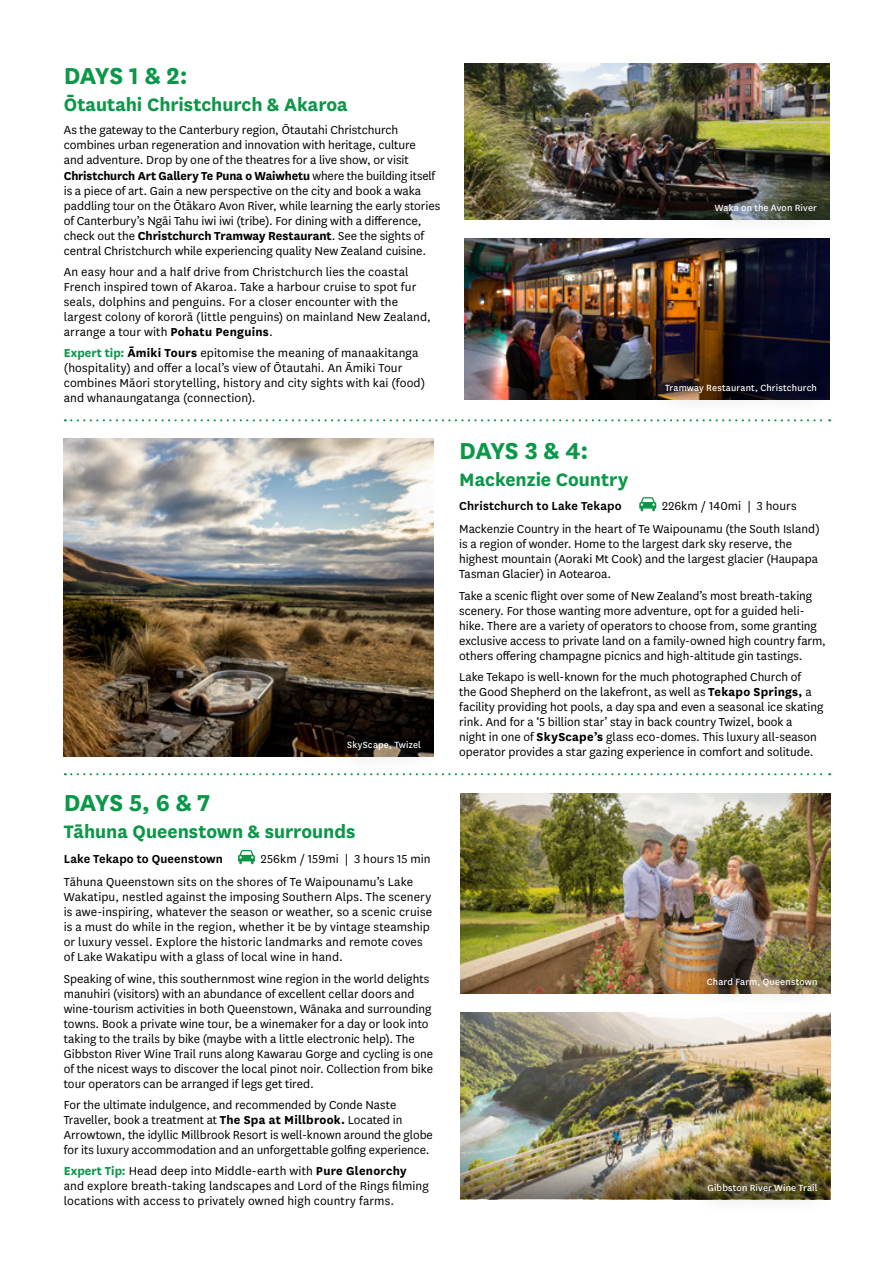
<style>
.page{position:relative;width:893px;height:1263px;background:#fff}
.page>*{position:absolute;margin:0;border:0;box-sizing:border-box;transform-origin:0 0}
.t1{font:700 27px "National";letter-spacing:-.025em;color:#0b9748}
.t2{font:700 21px "National";letter-spacing:-.005em;color:#0b9748}
.t3{font:13.5px/15px "National";color:#000}
.t4{font:600 13.5px "National";letter-spacing:.005em;color:#000}
.t5{font:10.5px "National";letter-spacing:.015em;color:#fff}
.s1{font-weight:700}
.s2{font-weight:700;color:#0b9748}
</style>
<div class="page">
<img style="left:460px;top:1012px;width:370px;height:146px">
<img style="left:460px;top:1158px;width:370px;height:41px">
<svg style="left:238px;top:850px;width:17px;height:15px"></svg>
<svg style="left:639px;top:497px;width:17px;height:15px"></svg>
<svg style="left:65px;top:419px;width:765px;height:2px"></svg>
<svg style="left:65px;top:773px;width:765px;height:2px"></svg>
<img style="left:464px;top:238px;width:366px;height:161px">
<img style="left:464px;top:64px;width:366px;height:155px">
<img style="left:64px;top:438px;width:370px;height:318px">
<img style="left:460px;top:793px;width:370px;height:200px">
<div style="left:646px;top:362px;width:191px;height:51px;background:#000;opacity:.75"></div>
<div style="left:694px;top:182px;width:142px;height:51px;background:#000;opacity:.75"></div>
<div style="left:327px;top:719px;width:115px;height:52px;background:#000;opacity:.75"></div>
<div style="left:687px;top:1162px;width:151px;height:51px;background:#000;opacity:.75"></div>
<div style="left:686px;top:956px;width:151px;height:51px;background:#000;opacity:.75"></div>
<h1 class="t1" style="left:64px;top:57px;width:125px">DAYS 1 &amp; 2:</h1>
<h2 class="t2" style="left:64px;top:90px;width:286px">Ōtautahi Christchurch &amp; Akaroa</h2>
<p class="t3" style="left:64px;top:122px;width:378px">As the gateway to the Canterbury region, Ōtautahi Christchurch combines urban regeneration and innovation with heritage, culture<br>and adventure. Drop by one of the theatres for a live show, or visit <span class="s1">Christchurch Art Gallery Te Puna o Waiwhetu</span> where the building itself is a piece of art. Gain a new perspective on the city and book a waka paddling tour on the Ōtākaro Avon River, while learning the early stories of Canterbury’s Ngāi Tahu iwi iwi (tribe). For dining with a difference, check out the <span class="s1">Christchurch Tramway Restaurant</span>. See the sights of central Christchurch while experiencing quality New Zealand cuisine.</p>
<p class="t3" style="left:64px;top:264px;width:369px">An easy hour and a half drive from Christchurch lies the coastal French inspired town of Akaroa. Take a harbour cruise to spot fur seals, dolphins and penguins. For a closer encounter with the largest colony of kororā (little penguins) on mainland New Zealand, arrange a tour with <span class="s1">Pohatu Penguins</span>.</p>
<p class="t3" style="left:64px;top:345px;width:363px"><span class="s2">Expert tip:</span> <span class="s1">Āmiki Tours</span> epitomise the meaning of manaakitanga (hospitality) and offer a local’s view of Ōtautahi. An Āmiki Tour combines Māori storytelling, history and city sights with kai (food) and whanaungatanga (connection).</p>
<p class="t5" style="left:347px;top:737px;width:75px">SkyScape, Twizel</p>
<h1 class="t1" style="left:64px;top:784px;width:148px">DAYS 5, 6 &amp; 7</h1>
<h2 class="t2" style="left:64px;top:817px;width:293px">Tāhuna Queenstown &amp; surrounds</h2>
<p class="t4" style="left:64px;top:849px;width:161px">Lake Tekapo to Queenstown</p>
<p class="t3" style="left:64px;top:846px;width:368px;line-height:23.5px;text-indent:197px">256km / 159mi | 3 hours 15 min<br>Tāhuna Queenstown sits on the shores of Te Waipounamu’s Lake</p>
<p class="t3" style="left:64px;top:889px;width:370px">Wakatipu, nestled against the imposing Southern Alps. The scenery is awe-inspiring, whatever the season or weather, so a scenic cruise is a must do while in the region, whether it be by vintage steamship or luxury vessel. Explore the historic landmarks and remote coves of Lake Wakatipu with a glass of local wine in hand.</p>
<p class="t3" style="left:64px;top:970px;width:371px">Speaking of wine, this southernmost wine region in the world delights manuhiri (visitors) with an abundance of excellent cellar doors and wine-tourism activities in both Queenstown, Wānaka and surrounding towns. Book a private wine tour, be a winemaker for a day or look into taking to the trails by bike (maybe with a little electronic help). The Gibbston River Wine Trail runs along Kawarau Gorge and cycling is one of the nicest ways to discover the local pinot noir. Collection from bike tour operators can be arranged if legs get tired.</p>
<p class="t3" style="left:64px;top:1097px;width:371px">For the ultimate indulgence, and recommended by Conde Naste Traveller, book a treatment at <span class="s1">The Spa at Millbrook.</span> Located in Arrowtown, the idyllic Millbrook Resort is well-known around the globe for its luxury accommodation and an unforgettable golfing experience.</p>
<p class="t3" style="left:64px;top:1163px;width:367px"><span class="s2">Expert Tip:</span> Head deep into Middle-earth with <span class="s1">Pure Glenorchy </span>and explore breath-taking landscapes and Lord of the Rings filming locations with access to privately owned high country farms.</p>
<p class="t5" style="left:715px;top:201px;width:104px">Waka on the Avon River</p>
<p class="t5" style="left:665px;top:381px;width:153px">Tramway Restaurant, Christchurch</p>
<h1 class="t1" style="left:459px;top:431px;width:131px">DAYS 3 &amp; 4:</h1>
<h2 class="t2" style="left:459px;top:464px;width:170px">Mackenzie Country</h2>
<p class="t4" style="left:459px;top:496px;width:164px">Christchurch to Lake Tekapo</p>
<p class="t3" style="left:459px;top:493px;width:362px;line-height:23.5px;text-indent:203px">226km / 140mi | 3 hours<br>Mackenzie Country in the heart of Te Waipounamu (the South Island)</p>
<p class="t3" style="left:459px;top:536px;width:360px">is a region of wonder. Home to the largest dark sky reserve, the highest mountain (Aoraki Mt Cook) and the largest glacier (Haupapa<br>Tasman Glacier) in Aotearoa.</p>
<p class="t3" style="left:459px;top:587px;width:368px">Take a scenic flight over some of New Zealand’s most breath-taking scenery. For those wanting more adventure, opt for a guided heli&shy;hike. There are a variety of operators to choose from, some granting exclusive access to private land on a family-owned high country farm, others offering champagne picnics and high-altitude gin tastings.</p>
<p class="t3" style="left:459px;top:669px;width:366px">Lake Tekapo is well-known for the much photographed Church of<br>the Good Shepherd on the lakefront, as well as <span class="s1">Tekapo Springs,</span> a facility providing hot pools, a day spa and even a seasonal ice skating rink. And for a ‘5 billion star’ stay in back country Twizel, book a<br>night in one of <span class="s1">SkyScape’s</span> glass eco-domes. This luxury all-season operator provides a star gazing experience in comfort and solitude.</p>
<p class="t5" style="left:707px;top:975px;width:112px">Chard Farm, Queenstown</p>
<p class="t5" style="left:707px;top:1180px;width:112px">Gibbston River Wine Trail</p>
</div>
